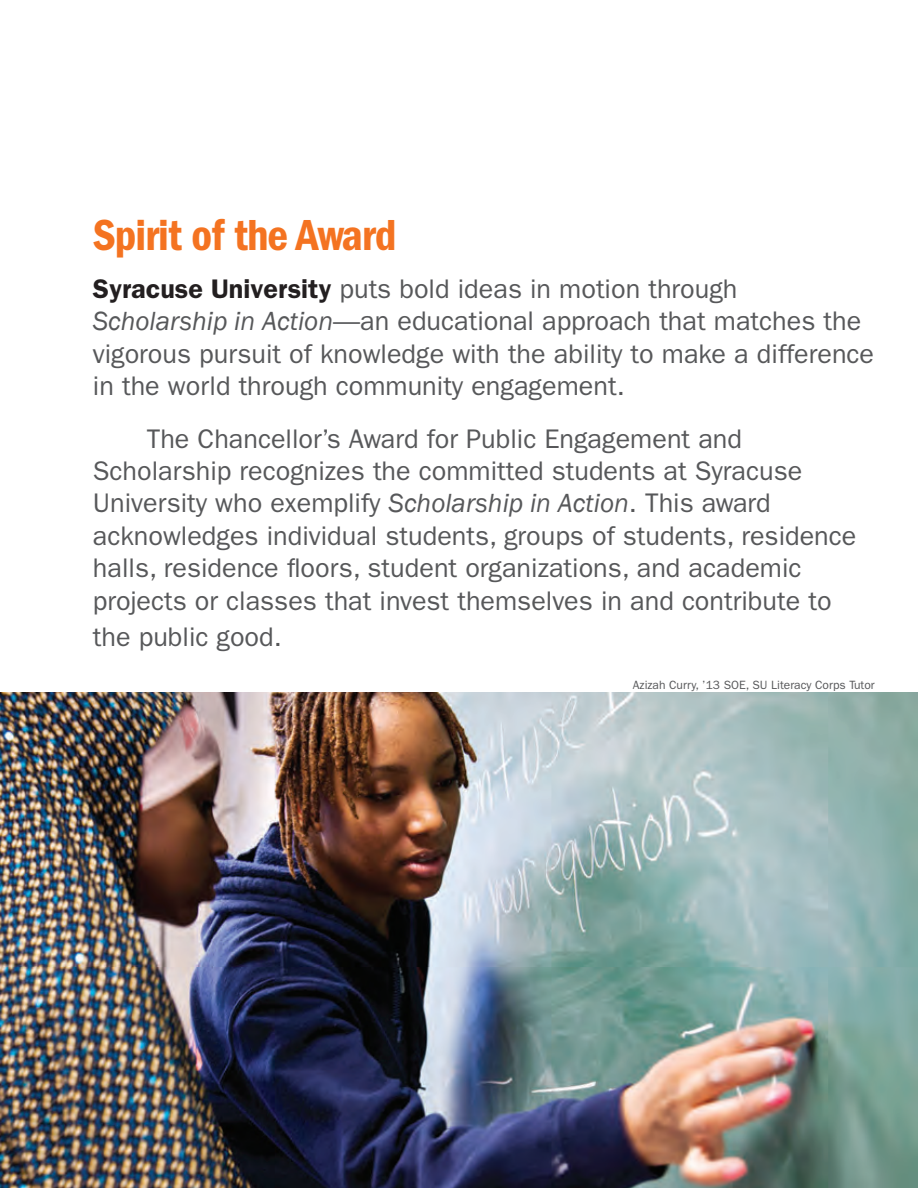
<style>
.page{position:relative;width:918px;height:1188px;background:#fff}
.page>*{position:absolute;margin:0;border:0;box-sizing:border-box;transform-origin:0 0}
.t1{font:600 condensed 45px "Franklin Gothic";letter-spacing:-.02em;color:#f47321}
.t2{font:27px/32.4px "Franklin Gothic";color:#57585a}
.t3{font:12px "Franklin Gothic";color:#57585a}
.s1{font-weight:600;color:#231f20}
.s2{font-style:italic}
</style>
<div class="page">
<img style="left:0;top:692px;width:918px;height:496px">
<h1 class="t1" style="left:93px;top:209px;width:305px">Spirit of the Award</h1>
<p class="t2" style="left:93px;top:273px;width:783px"><span class="s1">Syracuse University</span> puts bold ideas in motion through <span class="s2">Scholarship in Action</span>—an educational approach that matches the vigorous pursuit of knowledge with the ability to make a difference in the world through community engagement.</p>
<p class="t2" style="left:93px;top:422px;width:765px;text-indent:54px">The Chancellor’s Award for Public Engagement and Scholarship recognizes the committed students at Syracuse University who exemplify <span class="s2">Scholarship in Action</span>. This award acknowledges individual students, groups of students, residence halls, residence floors, student organizations, and academic projects or classes that invest themselves in and contribute to</p>
<p class="t2" style="left:93px;top:620px;width:190px">the public good.</p>
<p class="t3" style="left:633px;top:678px;width:243px">Azizah Curry, ’13 SOE, SU Literacy Corps Tutor</p>
</div>
